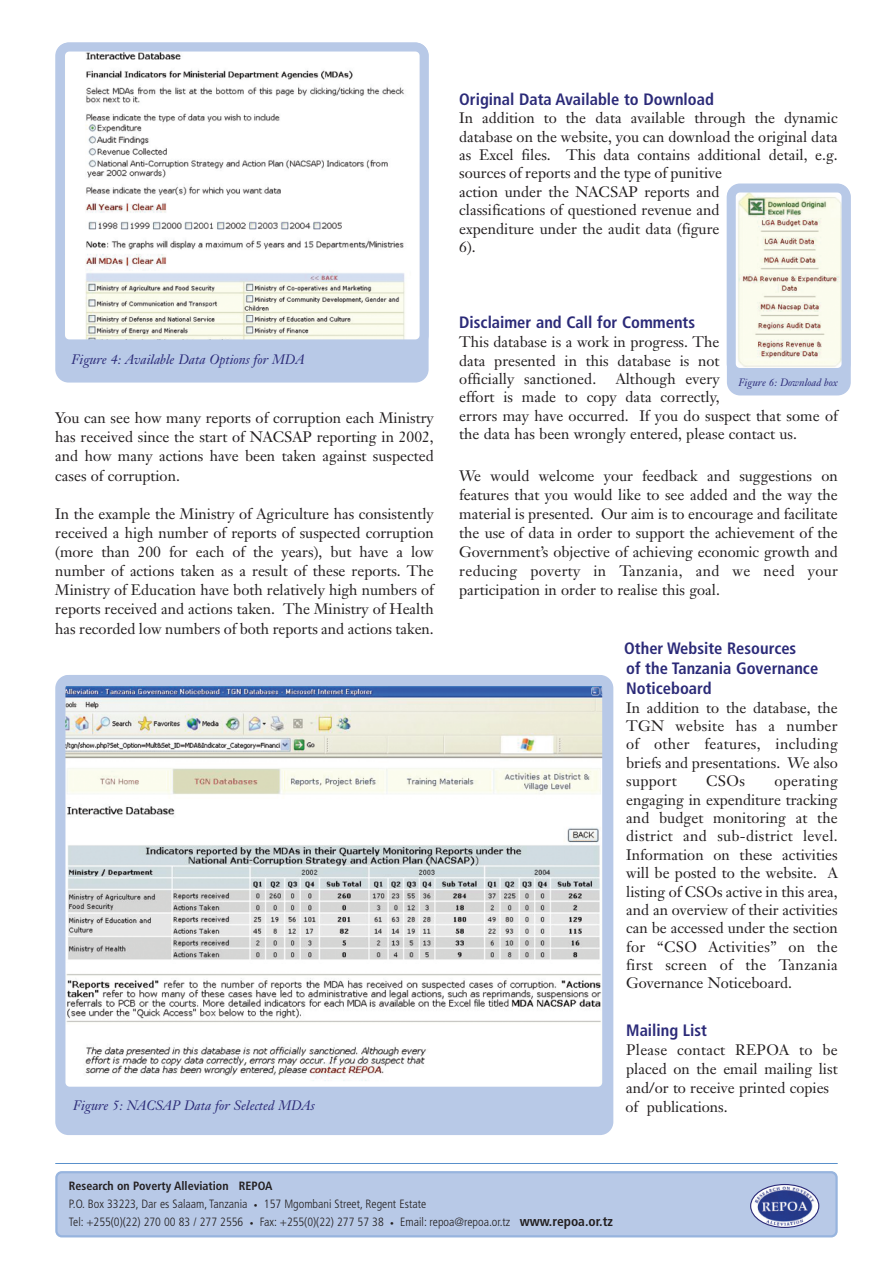
<style>
.page{position:relative;width:893px;height:1263px;background:#fff}
.page>*{position:absolute;margin:0;border:0;box-sizing:border-box;transform-origin:0 0}
.t1{font:700 condensed 16.5px/19.8px "Frutiger";color:#2b2a78}
.t2{font:15px/18.3px "Janson Text";color:#231f20;text-align:justify}
.t3{font:italic 13.5px "Janson Text";color:#2b2a78}
.t4{font:300 condensed 12px/18px "Frutiger";color:#231f20}
.t5{font:italic 10.5px "Janson Text";color:#2b2a78}
.s1{font-weight:700}
.s2{font-size:7.5px}
.s3{font-weight:700;font-size:13.5px}
</style>
<div class="page">
<div style="left:55px;top:52px;width:374px;height:331px;background:#b8c9e7"></div>
<svg style="left:56px;top:43px;width:373px;height:305px"></svg>
<div style="left:55px;top:681px;width:558px;height:454px;background:#b8c9e7"></div>
<svg style="left:56px;top:675px;width:555px;height:421px"></svg>
<svg style="left:727px;top:183px;width:124px;height:212px"></svg>
<svg style="left:55px;top:1171px;width:783px;height:66px"></svg>
<hr style="left:55px;top:1163px;width:783px;height:1px;background:#5990cb">
<svg style="left:750px;top:1184px;width:69px;height:44px"></svg>
<p class="t1" style="left:459px;top:90px;width:256px">Original Data Available to Download</p>
<p class="t2" style="left:459px;top:111px;width:380px;text-align:left">In addition to the data available through the dynamic database on the website, you can download the original data as Excel files. This data contains additional detail, e.g. sources of reports and the type of punitive<br>action under the NACSAP reports and<br>classifications of questioned revenue and<br>expenditure under the audit data (figure<br>6).</p>
<p class="t3" style="left:72px;top:354px;width:235px">Figure 4: Available Data Options for MDA</p>
<p class="t2" style="left:55px;top:410px;width:380px;line-height:19.2px">You can see how many reports of corruption each Ministry has received since the start of NACSAP reporting in 2002, and how many actions have been taken against suspected cases of corruption.</p>
<p class="t2" style="left:55px;top:505px;width:380px;line-height:19.2px">In the example the Ministry of Agriculture has consistently received a high number of reports of suspected corruption (more than 200 for each of the years), but have a low number of actions taken as a result of these reports. The Ministry of Education have both relatively high numbers of reports received and actions taken. The Ministry of Health has recorded low numbers of both reports and actions taken.</p>
<p class="t3" style="left:73px;top:1099px;width:243px">Figure 5: NACSAP Data for Selected MDAs</p>
<p class="t1" style="left:459px;top:314px;width:237px">Disclaimer and Call for Comments</p>
<p class="t2" style="left:459px;top:334px;width:262px">This database is a work in progress. The data presented in this database is not officially sanctioned.</p>
<p class="t2" style="left:459px;top:371px;width:380px;text-align:left;text-indent:156px">Although every<br>effort is made to copy data correctly,<br>errors may have occurred. If you do suspect that some of the data has been wrongly entered, please contact us.</p>
<p class="t2" style="left:459px;top:467px;width:380px;line-height:19.2px">We would welcome your feedback and suggestions on features that you would like to see added and the way the material is presented. Our aim is to encourage and facilitate the use of data in order to support the achievement of the Government’s objective of achieving economic growth and reducing poverty in Tanzania, and we need your participation in order to realise this goal.</p>
<p class="t5" style="left:738px;top:378px;width:101px">Figure 6: Download box</p>
<p class="t1" style="left:624px;top:640px;width:195px">Other Website Resources<br>of the Tanzania Governance<br>Noticeboard</p>
<p class="t2" style="left:626px;top:700px;width:213px">In addition to the database, the TGN website has a number of other features, including briefs and presentations. We also support</p>
<p class="t2" style="left:706px;top:773px;width:40px">CSOs</p>
<p class="t2" style="left:626px;top:773px;width:213px;text-indent:148px">operating engaging in expenditure tracking and budget monitoring at the district and sub-district level.<br>Information on these activities will be posted to the website. A listing of CSOs active in this area, and an overview of their activities can be accessed under the section for “CSO Activities” on the first screen of the Tanzania Governance Noticeboard.</p>
<p class="t1" style="left:626px;top:1021px;width:82px">Mailing List</p>
<p class="t2" style="left:626px;top:1041px;width:214px;line-height:19.2px;text-align:left">Please contact REPOA to be placed on the email mailing list and/or to receive printed copies of publications.</p>
<p class="t4" style="left:69px;top:1178px;width:546px"><span class="s1">Research on Poverty Alleviation REPOA<br></span>P.O. Box 33223, Dar es Salaam, Tanzania <span class="s2">•</span> 157 Mgombani Street, Regent Estate<br>Tel: +255(0)(22) 270 00 83 / 277 2556 <span class="s2">•</span> Fax: +255(0)(22) 277 57 38 <span class="s2">•</span> Email: repoa@repoa.or.tz <span class="s3">www.repoa.or.tz</span></p>
</div>
